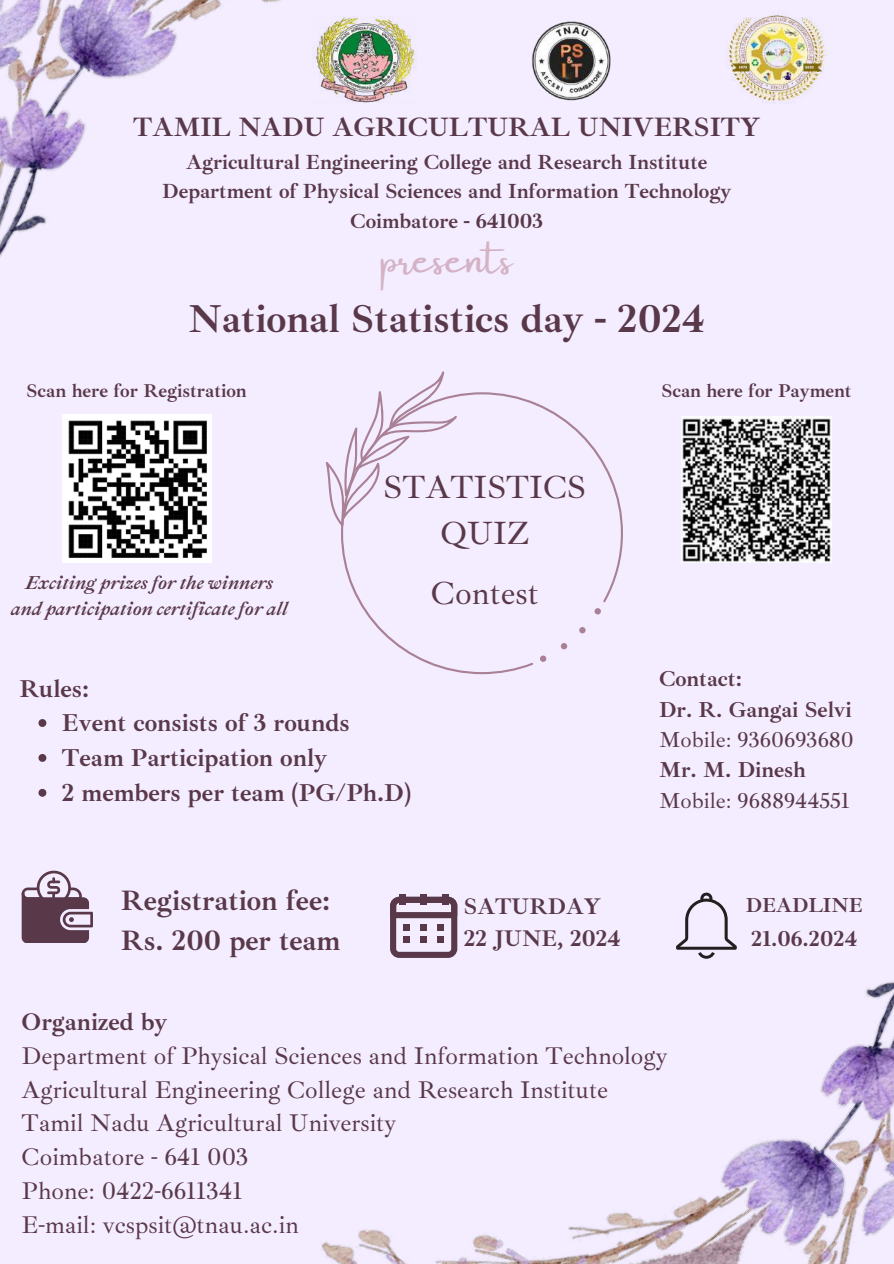
<style>
.page{position:relative;width:894px;height:1264px;background:#fff}
.page>*{position:absolute;margin:0;border:0;box-sizing:border-box;transform-origin:0 0}
.t1{font:44.25px "Amsterdam One";color:#d3b3c5}
.t2{font:700 39.9px "Ibarra Real Nova";color:#593849}
.t3{font:33px/45.3px "Ibarra Real Nova";color:#593849;text-align:center}
.t4{font:700 28.8px/39.3px "Ibarra Real Nova";color:#593849}
.t5{font:700 27.3px "Ibarra Real Nova";color:#593849}
.t6{font:700 25.05px/34.8px "Ibarra Real Nova";color:#593849}
.t7{font:24.75px/33.8px "Ibarra Real Nova";color:#593849}
.t8{font:700 24.75px "Ibarra Real Nova";color:#593849}
.t9{font:700 23.25px/31.5px "Ibarra Real Nova";color:#593849}
.t10{font:700 22.2px/30.3px "Ibarra Real Nova";color:#593849}
.t11{font:22.2px "Ibarra Real Nova";color:#593849}
.t12{font:700 21px/29.2px "Ibarra Real Nova";color:#593849;text-align:center}
.t13{font:700 20.85px "Ibarra Real Nova";color:#593849}
.t14{font:italic 700 19.2px/25.8px "Ibarra Real Nova";color:#593849;text-align:center}
.t15{font:700 19.05px "Ibarra Real Nova";color:#593849}
</style>
<div class="page">
<div style="left:0;top:0;width:893px;height:1263px;background:#f3edff"></div>
<img style="left:727px;top:15px;width:99px;height:89px">
<svg style="left:22px;top:870px;width:70px;height:72px"></svg>
<img style="left:321px;top:674px;width:572px;height:589px">
<div style="left:399px;top:893px;width:6px;height:11px;background:#593849"></div>
<div style="left:420px;top:893px;width:6px;height:11px;background:#593849"></div>
<div style="left:442px;top:893px;width:6px;height:11px;background:#593849"></div>
<svg style="left:390px;top:896px;width:67px;height:61px"></svg>
<svg style="left:356px;top:597px;width:252px;height:77px"></svg>
<svg style="left:540px;top:655px;width:6px;height:7px"></svg>
<svg style="left:560px;top:643px;width:7px;height:6px"></svg>
<svg style="left:579px;top:627px;width:6px;height:6px"></svg>
<svg style="left:594px;top:608px;width:6px;height:6px"></svg>
<img style="left:0;top:0;width:623px;height:597px">
<img style="left:681px;top:416px;width:150px;height:146px">
<svg style="left:676px;top:892px;width:60px;height:66px"></svg>
<svg style="left:38px;top:719px;width:8px;height:8px"></svg>
<svg style="left:38px;top:754px;width:8px;height:7px"></svg>
<svg style="left:38px;top:788px;width:8px;height:8px"></svg>
<p class="t5" style="left:133px;top:110px;width:628px">TAMIL NADU AGRICULTURAL UNIVERSITY</p>
<p class="t12" style="left:162px;top:148px;width:570px">Agricultural Engineering College and Research Institute<br>Department of Physical Sciences and Information Technology<br>Coimbatore - 641003</p>
<h1 class="t1" style="left:380px;top:234px;width:134px">presents</h1>
<h2 class="t2" style="left:188px;top:294px;width:518px">National Statistics day - 2024</h2>
<p class="t15" style="left:27px;top:378px;width:222px">Scan here for Registration</p>
<p class="t14" style="left:11px;top:570px;width:278px">Exciting prizes for the winners and participation certificate for all</p>
<h3 class="t3" style="left:383px;top:465px;width:204px">STATISTICS<br>QUIZ</h3>
<h3 class="t3" style="left:431px;top:570px;width:109px">Contest</h3>
<p class="t6" style="left:62px;top:671px;width:351px;text-indent:-43px">Rules:<br>Event consists of 3 rounds<br>Team Participation only<br>2 members per team (PG/Ph.D)</p>
<p class="t4" style="left:121px;top:881px;width:221px">Registration fee:<br>Rs. 200 per team</p>
<p class="t9" style="left:464px;top:891px;width:158px">SATURDAY<br>22 JUNE, 2024</p>
<p class="t15" style="left:661px;top:378px;width:192px">Scan here for Payment</p>
<p class="t10" style="left:659px;top:664px;width:194px">Contact:<br>Dr. R. Gangai Selvi</p>
<p class="t11" style="left:659px;top:726px;width:196px">Mobile: 9360693680</p>
<p class="t10" style="left:659px;top:755px;width:148px">Mr. M. Dinesh</p>
<p class="t11" style="left:659px;top:786px;width:192px">Mobile: 9688944551</p>
<p class="t13" style="left:745px;top:892px;width:118px">DEADLINE</p>
<p class="t10" style="left:751px;top:923px;width:108px">21.06.2024</p>
<p class="t8" style="left:22px;top:1006px;width:147px">Organized by</p>
<p class="t7" style="left:22px;top:1038px;width:647px">Department of Physical Sciences and Information Technology Agricultural Engineering College and Research Institute Tamil Nadu Agricultural University<br>Coimbatore - 641 003<br>Phone: 0422-6611341<br>E-mail: vcspsit@tnau.ac.in</p>
</div>
